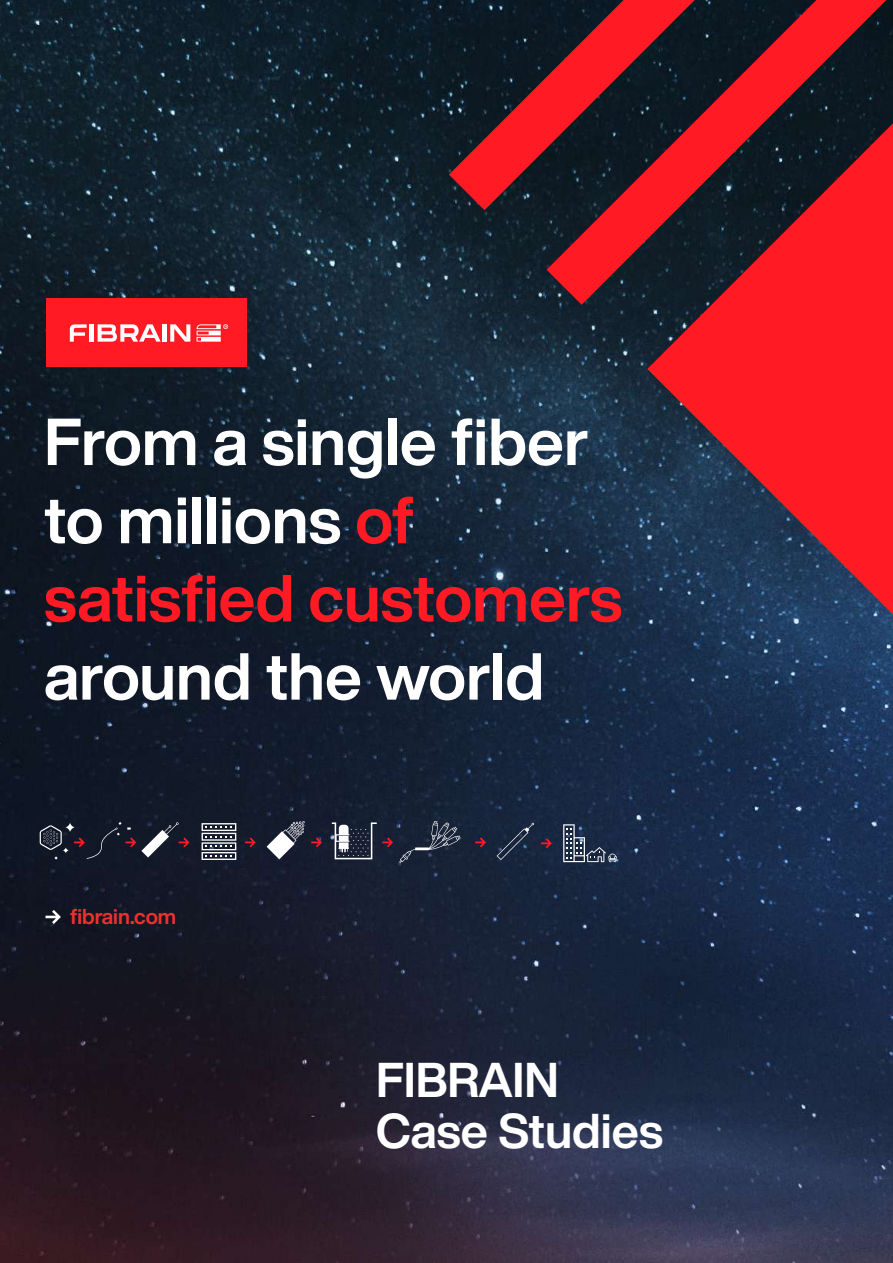
<style>
.page{position:relative;width:893px;height:1263px;background:#fff}
.page>*{position:absolute;margin:0;border:0;box-sizing:border-box;transform-origin:0 0}
.t1{font:700 65.1px/78.2px "Helvetica Now Display";color:#fff}
.t2{font:700 48px/51px "Helvetica Now Display";color:#fff}
.t3{font:700 21.15px "Helvetica Now Display";color:#ee312e}
.s1{color:#ff1a24}
</style>
<div class="page">
<img style="left:0;top:0;width:893px;height:1263px">
<div style="left:46px;top:298px;width:201px;height:69px;background:#ff1a24"></div>
<hr style="left:89px;top:324px;width:4px;height:18px;background:#fff">
<svg style="left:98px;top:324px;width:63px;height:18px"></svg>
<hr style="left:162px;top:324px;width:4px;height:18px;background:#fff">
<svg style="left:170px;top:324px;width:20px;height:18px"></svg>
<svg style="left:70px;top:324px;width:17px;height:18px"></svg>
<svg style="left:197px;top:324px;width:31px;height:18px"></svg>
<svg style="left:646px;top:306px;width:247px;height:393px;background:#832b40"></svg>
<svg style="left:546px;top:0;width:347px;height:306px;background:#861b25"></svg>
<svg style="left:448px;top:0;width:372px;height:211px;background:#5e1a24"></svg>
<svg style="left:46px;top:910px;width:15px;height:14px"></svg>
<svg style="left:245px;top:837px;width:11px;height:10px"></svg>
<svg style="left:311px;top:837px;width:11px;height:10px"></svg>
<svg style="left:475px;top:837px;width:11px;height:10px"></svg>
<svg style="left:541px;top:838px;width:11px;height:10px"></svg>
<svg style="left:202px;top:823px;width:34px;height:37px"></svg>
<svg style="left:267px;top:821px;width:38px;height:38px"></svg>
<svg style="left:332px;top:822px;width:61px;height:37px;background:#474a5a"></svg>
<svg style="left:563px;top:824px;width:54px;height:38px;background:#414e65"></svg>
<svg style="left:399px;top:821px;width:62px;height:42px;background:#2b3548"></svg>
<svg style="left:497px;top:823px;width:37px;height:37px"></svg>
<svg style="left:40px;top:822px;width:149px;height:38px;background:#2a2c3b"></svg>
<p class="t1" style="left:44px;top:403px;width:580px">From a single fiber to millions <span class="s1">of satisfied customers</span></p>
<p class="t1" style="left:44px;top:637px;width:502px">around the world</p>
<p class="t3" style="left:70px;top:902px;width:108px">fibrain.com</p>
<p class="t2" style="left:376px;top:1054px;width:288px">FIBRAIN<br>Case Studies</p>
</div>
